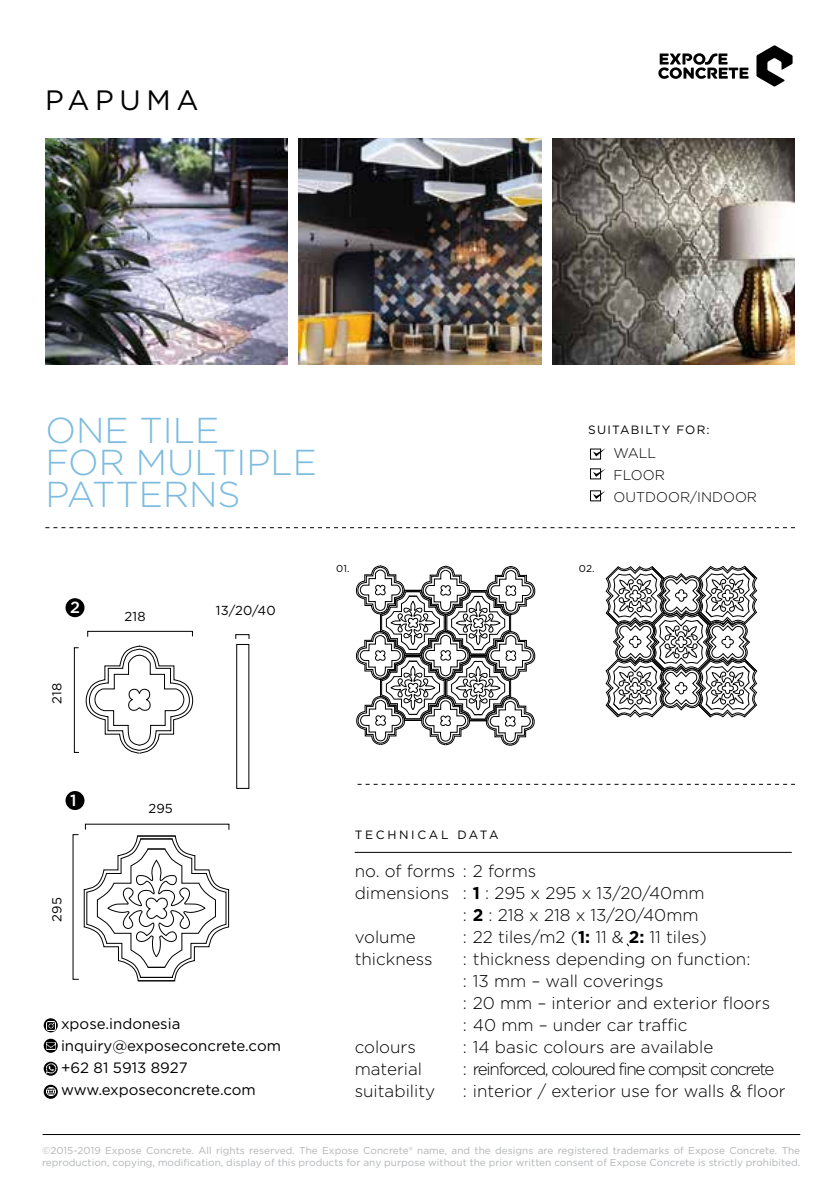
<style>
.page{position:relative;width:840px;height:1191px;background:#fff}
.page>*{position:absolute;margin:0;border:0;box-sizing:border-box;transform-origin:0 0}
.t1{font:300 36px/32px "Gotham";color:#7dbcdf}
.t2{font:28px "Gotham";letter-spacing:.2em;color:#000}
.t3{font:300 17px/22px "Gotham";color:#000}
.t4{font:300 17px "Gotham";letter-spacing:-.075em;color:#000}
.t5{font:500 16.2px "Gotham";color:#fff}
.t6{font:15px/22px "Gotham";color:#000}
.t7{font:300 14px/22px "Gotham";color:#000}
.t8{font:13px "Gotham";letter-spacing:.01em;color:#000}
.t9{font:12px "Gotham";letter-spacing:.115em;color:#000}
.t10{font:12px "Gotham";letter-spacing:.22em;color:#000}
.t11{font:10px/12px "Gotham";letter-spacing:.005em;color:#b1b4b6}
.t12{font:10px "Gotham";color:#000}
.s1{font-weight:700}
</style>
<div class="page">
<svg style="left:756px;top:45px;width:36px;height:42px"></svg>
<svg style="left:658px;top:53px;width:90px;height:26px"></svg>
<svg style="left:44px;top:1038px;width:14px;height:14px"></svg>
<svg style="left:45px;top:1041px;width:11px;height:9px"></svg>
<svg style="left:44px;top:1018px;width:14px;height:14px"></svg>
<svg style="left:46px;top:1021px;width:9px;height:9px"></svg>
<svg style="left:44px;top:1084px;width:14px;height:14px"></svg>
<svg style="left:46px;top:1087px;width:9px;height:9px"></svg>
<svg style="left:44px;top:1061px;width:14px;height:14px"></svg>
<svg style="left:45px;top:1064px;width:11px;height:9px"></svg>
<div style="left:590px;top:449px;width:10px;height:10px;border:1px solid #000"></div>
<div style="left:590px;top:490px;width:10px;height:11px;border:1px solid #000"></div>
<div style="left:590px;top:468px;width:10px;height:11px;border:1px solid #000"></div>
<svg style="left:592px;top:491px;width:13px;height:8px"></svg>
<hr style="left:43px;top:1134px;width:756px;height:1px;background:#000">
<svg style="left:592px;top:448px;width:13px;height:8px"></svg>
<svg style="left:592px;top:469px;width:13px;height:8px"></svg>
<hr style="left:354px;top:852px;width:437px;height:1px;background:#000">
<svg style="left:45px;top:527px;width:749px;height:1px"></svg>
<svg style="left:357px;top:784px;width:437px;height:1px"></svg>
<img style="left:552px;top:139px;width:242px;height:225px">
<img style="left:299px;top:139px;width:241px;height:225px">
<img style="left:45px;top:139px;width:242px;height:225px">
<svg style="left:355px;top:565px;width:181px;height:180px"></svg>
<svg style="left:605px;top:565px;width:151px;height:153px"></svg>
<svg style="left:83px;top:835px;width:146px;height:146px"></svg>
<div style="left:65px;top:791px;width:19px;height:19px;background:#000;border-radius:50%"></div>
<div style="left:74px;top:647px;width:5px;height:105px;border:1px solid #000"></div>
<div style="left:87px;top:631px;width:106px;height:6px;border:1px solid #000"></div>
<svg style="left:85px;top:645px;width:109px;height:109px"></svg>
<div style="left:235px;top:634px;width:14px;height:5px;border:1px solid #000"></div>
<div style="left:236px;top:644px;width:13px;height:144px;border:1px solid #000"></div>
<div style="left:65px;top:598px;width:19px;height:19px;background:#000;border-radius:50%"></div>
<h2 class="t2" style="left:45px;top:82px;width:155px">PAPUMA</h2>
<h1 class="t1" style="left:45px;top:413px;width:175px">ONE TILE</h1>
<p class="t9" style="left:588px;top:422px;width:123px">SUITABILTY FOR:</p>
<h1 class="t1" style="left:45px;top:445px;width:273px">FOR MULTIPLE<br>PATTERNS</h1>
<p class="t7" style="left:613px;top:441px;width:145px">WALL<br>FLOOR<br>OUTDOOR/INDOOR</p>
<p class="t5" style="left:70px;top:597px;width:11px">2</p>
<p class="t8" style="left:216px;top:602px;width:61px">13/20/40</p>
<p class="t8" style="left:125px;top:607px;width:22px">218</p>
<p class="t8" style="left:49px;top:704px;width:22px;rotate:-90deg">218</p>
<p class="t5" style="left:70px;top:789px;width:8px">1</p>
<p class="t8" style="left:49px;top:921px;width:26px;rotate:-90deg">295</p>
<p class="t8" style="left:148px;top:800px;width:26px">295</p>
<p class="t6" style="left:61px;top:1012px;width:221px">xpose.indonesia inquiry@exposeconcrete.com +62 81 5913 8927 www.exposeconcrete.com</p>
<p class="t12" style="left:336px;top:562px;width:15px">01.</p>
<p class="t12" style="left:578px;top:562px;width:17px">02.</p>
<p class="t10" style="left:354px;top:827px;width:145px">TECHNICAL DATA</p>
<p class="t3" style="left:354px;top:859px;width:183px">no. of forms : 2 forms</p>
<p class="t3" style="left:354px;top:881px;width:351px">dimensions : <span class="s1">1</span> : 295 x 295 x 13/20/40mm</p>
<p class="t3" style="left:462px;top:903px;width:237px">: <span class="s1">2</span> : 218 x 218 x 13/20/40mm</p>
<p class="t3" style="left:354px;top:925px;width:63px">volume</p>
<p class="t3" style="left:462px;top:925px;width:245px">: 22 tiles/m2 (<span class="s1">1:</span> 11 &amp; <span class="s1">2:</span> 11 tiles)</p>
<p class="t3" style="left:354px;top:947px;width:79px">thickness</p>
<p class="t3" style="left:462px;top:947px;width:308px">: thickness depending on function:<br>: 13 mm – wall coverings<br>: 20 mm – interior and exterior floors : 40 mm – under car traffic</p>
<p class="t3" style="left:354px;top:1035px;width:63px">colours</p>
<p class="t3" style="left:462px;top:1035px;width:252px">: 14 basic colours are available</p>
<p class="t3" style="left:354px;top:1057px;width:69px">material</p>
<p class="t4" style="left:462px;top:1058px;width:313px">: reinforced, coloured fine compsit concrete</p>
<p class="t3" style="left:354px;top:1079px;width:82px">suitability</p>
<p class="t3" style="left:462px;top:1079px;width:324px">: interior / exterior use for walls &amp; floor</p>
<p class="t11" style="left:42px;top:1143px;width:759px">©2015-2019 Expose Concrete. All rights reserved. The Expose Concrete® name, and the designs are registered trademarks of Expose Concrete. The reproduction, copying, modification, display of this products for any purpose without the prior written consent of Expose Concrete is strictly prohibited.</p>
</div>
